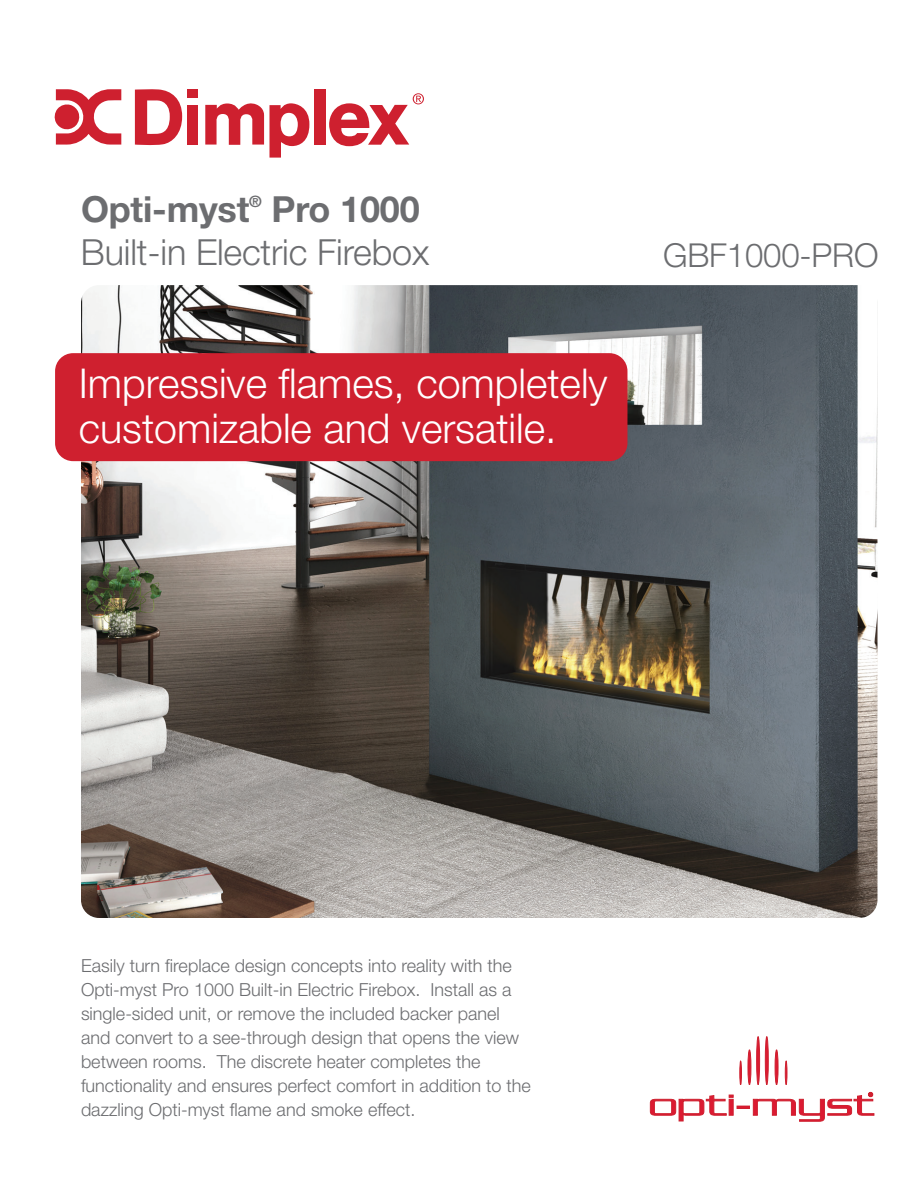
<style>
.page{position:relative;width:918px;height:1188px;background:#fff}
.page>*{position:absolute;margin:0;border:0;box-sizing:border-box;transform-origin:0 0}
.t1{font:300 41.1px/45.9px "Helvetica Neue LT Std";color:#fff}
.t2{font:300 36px "Helvetica Neue LT Std";letter-spacing:-.005em;color:#6c6d70}
.t3{font:700 36px "Helvetica Neue LT Std";letter-spacing:-.005em;color:#6c6d70}
.t4{font:300 33px "Helvetica Neue LT Std";letter-spacing:-.005em;color:#6c6d70}
.t5{font:300 18px/24px "Helvetica Neue LT Std";color:#6c6d70}
.t6{font:700 15.75px "Helvetica Neue LT Std";color:#6c6d70}
</style>
<div class="page">
<img style="left:81px;top:285px;width:797px;height:633px">
<svg style="left:135px;top:89px;width:47px;height:57px"></svg>
<div style="left:187px;top:89px;width:11px;height:9px;background:#ce202f"></div>
<div style="left:187px;top:105px;width:11px;height:40px;background:#ce202f"></div>
<svg style="left:205px;top:103px;width:104px;height:55px"></svg>
<div style="left:314px;top:89px;width:11px;height:56px;background:#ce202f"></div>
<svg style="left:329px;top:93px;width:95px;height:53px"></svg>
<svg style="left:54px;top:89px;width:67px;height:56px"></svg>
<div style="left:748px;top:1050px;width:3px;height:35px;background:#dc1a32;border:1px solid #ce202f;border-radius:50%"></div>
<svg style="left:756px;top:1036px;width:4px;height:49px"></svg>
<svg style="left:765px;top:1036px;width:4px;height:49px"></svg>
<div style="left:775px;top:1050px;width:3px;height:35px;background:#dc1a32;border:1px solid #ce202f;border-radius:50%"></div>
<div style="left:740px;top:1061px;width:2px;height:24px;background:#dc1a32;border:1px solid #ce202f;border-radius:50%"></div>
<div style="left:785px;top:1061px;width:2px;height:24px;background:#dc1a32;border:1px solid #ce202f;border-radius:50%"></div>
<svg style="left:650px;top:1092px;width:225px;height:30px"></svg>
<div style="left:55px;top:353px;width:572px;height:108px;background:#cf202f;border-radius:18px"></div>
<h2 class="t3" style="left:81px;top:187px;width:170px">Opti-myst</h2>
<p class="t6" style="left:249px;top:191px;width:14px">®</p>
<h2 class="t3" style="left:272px;top:187px;width:150px">Pro 1000</h2>
<h2 class="t2" style="left:81px;top:230px;width:350px">Built-in Electric Firebox</h2>
<h1 class="t1" style="left:79px;top:359px;width:530px">Impressive flames, completely customizable and versatile.</h1>
<h3 class="t4" style="left:663px;top:235px;width:217px">GBF1000-PRO</h3>
<p class="t5" style="left:81px;top:953px;width:451px">Easily turn fireplace design concepts into reality with the Opti-myst Pro 1000 Built-in Electric Firebox. Install as a single-sided unit, or remove the included backer panel and convert to a see-through design that opens the view between rooms. The discrete heater completes the functionality and ensures perfect comfort in addition to the dazzling Opti-myst flame and smoke effect.</p>
</div>
